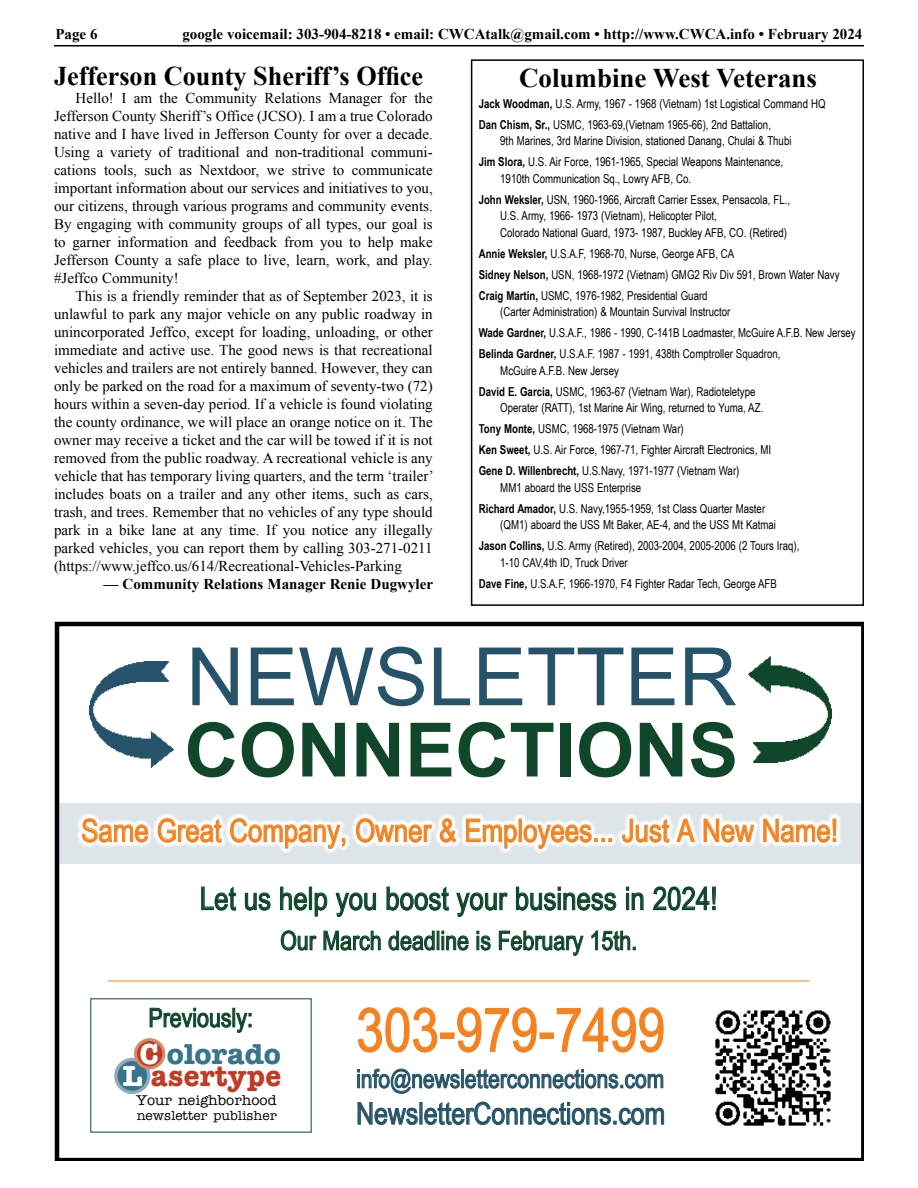
<style>
.page{position:relative;width:918px;height:1188px;background:#fff}
.page>*{position:absolute;margin:0;border:0;box-sizing:border-box;transform-origin:0 0}
.t1{font:80.55px "Arial";color:#26536a}
.t2{font:700 75px "Arial";color:#104629}
.t3{font:60.6px "Arial Narrow";color:#f58220}
.t4{font:31.5px "Arial Narrow";color:#f58220}
.t5{font:31.5px "Arial Narrow";color:#0d4629}
.t6{font:30.3px "Arial Narrow";color:#25546a}
.t7{font:700 29.1px "American Typewriter";letter-spacing:.015em;color:#c03c27}
.t8{font:700 28.95px "American Typewriter";color:#38758a}
.t9{font:700 27px "Times New Roman";color:#000}
.t10{font:26.1px "Arial Narrow";color:#0d4629}
.t11{font:25.5px "Arial Narrow";color:#25546a}
.t12{font:15px/18px "Times New Roman";color:#000;text-align:justify}
.t13{font:700 15px "Times New Roman";color:#000}
.t14{font:500 14.25px "American Typewriter";color:#000}
.t15{font:500 13.2px "American Typewriter";color:#000}
.t16{font:12.3px/21px "Arial Narrow";color:#000;scale:.96 1}
.s1{font-weight:700}
.s2{font-size:29.1px;color:#fff}
.s3{color:#fff}
</style>
<div class="page">
<hr style="left:54px;top:45px;width:810px;height:1px;background:#000">
<div style="left:471px;top:59px;width:393px;height:547px;border:2px solid #000"></div>
<svg style="left:55px;top:622px;width:809px;height:539px"></svg>
<img style="left:90px;top:662px;width:83px;height:105px">
<img style="left:749px;top:657px;width:83px;height:105px">
<svg style="left:76px;top:812px;width:766px;height:43px"></svg>
<hr style="left:108px;top:981px;width:702px;height:1px;background:#f58220">
<img style="left:711px;top:1006px;width:124px;height:123px">
<div style="left:116px;top:1059px;width:33px;height:33px;background:#37748a;border-radius:50%"></div>
<div style="left:114px;top:1058px;width:36px;height:36px;border:3px solid #94aaba;border-radius:50%"></div>
<div style="left:136px;top:1040px;width:28px;height:28px;background:#c03c27;border-radius:50%"></div>
<div style="left:134px;top:1038px;width:31px;height:31px;border:3px solid #d38a6d;border-radius:50%"></div>
<p class="t13" style="left:56px;top:23px;width:44px">Page 6</p>
<p class="t13" style="left:182px;top:23px;width:682px">google voicemail: 303-904-8218 • email: CWCAtalk@gmail.com • http://www.CWCA.info • February 2024</p>
<h3 class="t9" style="left:519px;top:59px;width:300px">Columbine West Veterans</h3>
<p class="t16" style="left:479px;top:92px;width:363px"><span class="s1">Jack Woodman,</span> U.S. Army, 1967 - 1968 (Vietnam) 1st Logistical Command HQ<br><span class="s1">Dan Chism, Sr.,</span> USMC, 1963-69,(Vietnam 1965-66), 2nd Battalion,</p>
<p class="t16" style="left:479px;top:130px;width:327px;text-indent:22px">9th Marines, 3rd Marine Division, stationed Danang, Chulai &amp; Thubi<br><span class="s1">Jim Slora,</span> U.S. Air Force, 1961-1965, Special Weapons Maintenance,</p>
<p class="t16" style="left:479px;top:167px;width:326px;text-indent:22px">1910th Communication Sq., Lowry AFB, Co.<br><span class="s1">John Weksler,</span> USN, 1960-1966, Aircraft Carrier Essex, Pensacola, FL.,</p>
<p class="t16" style="left:500px;top:207px;width:300px;line-height:16.5px">U.S. Army, 1966- 1973 (Vietnam), Helicopter Pilot,<br>Colorado National Guard, 1973- 1987, Buckley AFB, CO. (Retired)</p>
<p class="t16" style="left:479px;top:242px;width:377px"><span class="s1">Annie Weksler,</span> U.S.A.F, 1968-70, Nurse, George AFB, CA<br><span class="s1">Sidney Nelson,</span> USN, 1968-1972 (Vietnam) GMG2 Riv Div 591, Brown Water Navy<br><span class="s1">Craig Martin,</span> USMC, 1976-1982, Presidential Guard</p>
<p class="t16" style="left:479px;top:301px;width:394px;text-indent:22px">(Carter Administration) &amp; Mountain Survival Instructor<br><span class="s1">Wade Gardner,</span> U.S.A.F., 1986 - 1990, C-141B Loadmaster, McGuire A.F.B. New Jersey<br><span class="s1">Belinda Gardner,</span> U.S.A.F. 1987 - 1991, 438th Comptroller Squadron,</p>
<p class="t16" style="left:479px;top:359px;width:290px;text-indent:22px">McGuire A.F.B. New Jersey<br><span class="s1">David E. Garcia,</span> USMC, 1963-67 (Vietnam War), Radioteletype</p>
<p class="t16" style="left:479px;top:397px;width:306px;text-indent:22px">Operater (RATT), 1st Marine Air Wing, returned to Yuma, AZ.<br><span class="s1">Tony Monte,</span> USMC, 1968-1975 (Vietnam War)<br><span class="s1">Ken Sweet,</span> U.S. Air Force, 1967-71, Fighter Aircraft Electronics, MI <span class="s1">Gene D. Willenbrecht,</span> U.S.Navy, 1971-1977 (Vietnam War)</p>
<p class="t16" style="left:479px;top:476px;width:300px;text-indent:22px">MM1 aboard the USS Enterprise<br><span class="s1">Richard Amador,</span> U.S. Navy,1955-1959, 1st Class Quarter Master</p>
<p class="t16" style="left:479px;top:514px;width:336px;text-align:center">(QM1) aboard the USS Mt Baker, AE-4, and the USS Mt Katmai<br><span class="s1">Jason Collins,</span> U.S. Army (Retired), 2003-2004, 2005-2006 (2 Tours Iraq),</p>
<p class="t16" style="left:479px;top:551px;width:312px;text-indent:22px">1-10 CAV,4th ID, Truck Driver<br><span class="s1">Dave Fine,</span> U.S.A.F, 1966-1970, F4 Fighter Radar Tech, George AFB</p>
<h3 class="t9" style="left:54px;top:57px;width:371px">Jefferson County Sheriff’s Office</h3>
<p class="t12" style="left:54px;top:89px;width:380px;text-indent:22px">Hello! I am the Community Relations Manager for the Jefferson County Sheriff’s Office (JCSO). I am a true Colorado native and I have lived in Jefferson County for over a decade.<br>Using a variety of traditional and non-traditional communi&shy;cations tools, such as Nextdoor, we strive to communicate important information about our services and initiatives to you, our citizens, through various programs and community events.<br>By engaging with community groups of all types, our goal is to garner information and feedback from you to help make Jefferson County a safe place to live, learn, work, and play. #Jeffco Community!</p>
<p class="t12" style="left:54px;top:287px;width:381px;text-indent:22px">This is a friendly reminder that as of September 2023, it is unlawful to park any major vehicle on any public roadway in unincorporated Jeffco, except for loading, unloading, or other immediate and active use. The good news is that recreational vehicles and trailers are not entirely banned. However, they can only be parked on the road for a maximum of seventy-two (72) hours within a seven-day period. If a vehicle is found violating the county ordinance, we will place an orange notice on it. The owner may receive a ticket and the car will be towed if it is not removed from the public roadway. A recreational vehicle is any vehicle that has temporary living quarters, and the term ‘trailer’ includes boats on a trailer and any other items, such as cars, trash, and trees. Remember that no vehicles of any type should park in a bike lane at any time. If you notice any illegally parked vehicles, you can report them by calling 303-271-0211 (https://www.jeffco.us/614/Recreational-Vehicles-Parking</p>
<p class="t13" style="left:104px;top:573px;width:331px">— Community Relations Manager Renie Dugwyler</p>
<h1 class="t1" style="left:186px;top:632px;width:552px">NEWSLETTER</h1>
<h2 class="t2" style="left:184px;top:708px;width:555px">CONNECTIONS</h2>
<h3 class="t4" style="left:81px;top:807px;width:758px">Same Great Company, Owner &amp; Employees... Just A New Name!</h3>
<h3 class="t5" style="left:200px;top:875px;width:519px">Let us help you boost your business in 2024!</h3>
<h3 class="t10" style="left:280px;top:921px;width:359px">Our March deadline is February 15th.</h3>
<h3 class="t10" style="left:148px;top:999px;width:106px">Previously:</h3>
<h3 class="t8" style="left:140px;top:1036px;width:143px"><span class="s2">C</span> olorado</h3>
<p class="t14" style="left:136px;top:1092px;width:142px">Your neighborhood</p>
<h3 class="t7" style="left:123px;top:1058px;width:160px"><span class="s3">L</span> asertype</h3>
<p class="t15" style="left:137px;top:1108px;width:141px">newsletter publisher</p>
<h3 class="t3" style="left:356px;top:986px;width:311px">303-979-7499</h3>
<h3 class="t11" style="left:356px;top:1060px;width:309px">info@newsletterconnections.com</h3>
<h3 class="t6" style="left:356px;top:1091px;width:310px">NewsletterConnections.com</h3>
</div>
